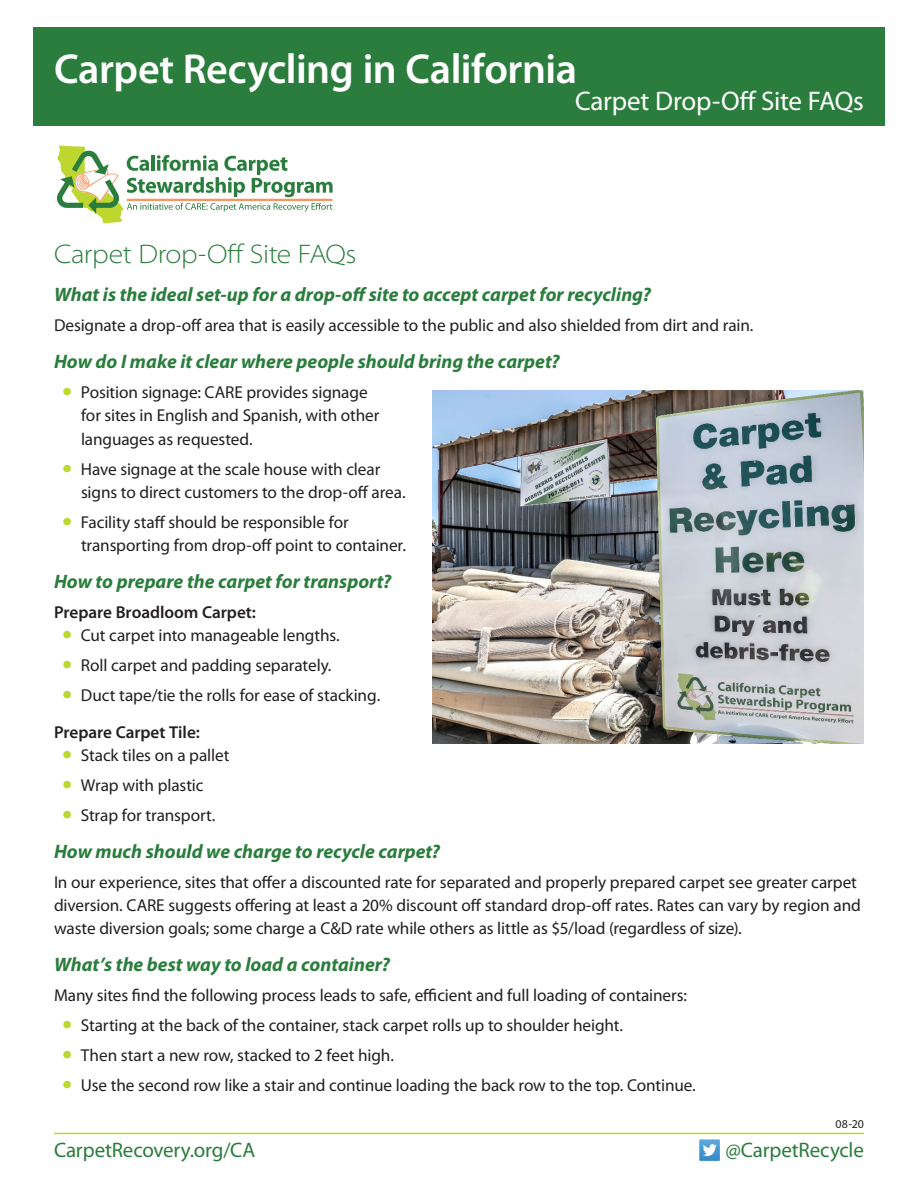
<style>
.page{position:relative;width:918px;height:1188px;background:#fff}
.page>*{position:absolute;margin:0;border:0;box-sizing:border-box;transform-origin:0 0}
.CARE_subhead{font:600 42px "Myriad Pro";letter-spacing:-.01em;color:#fff}
.CARE_subhead-2{font:27px "Myriad Pro";letter-spacing:-.01em;color:#fff}
.CARE_subhead-3{font:300 semi-expanded 27px "Myriad Pro";letter-spacing:-.015em;color:#2a7d3c}
.CARE_subhead-4{font:21px "Myriad Pro";letter-spacing:-.005em;color:#2a7d3c}
.CARE_Question{font:italic 700 19.5px "Myriad Pro";color:#2a7d3c}
.CARE_bodycopy{font:17.25px/23.2px "Myriad Pro";letter-spacing:-.005em;color:#231f20}
.bullet_list{font:17.25px/23.2px "Myriad Pro";letter-spacing:-.005em;color:#231f20}
.bullet_list_last_lin{font:17.25px/23.2px "Myriad Pro";letter-spacing:-.005em;color:#231f20}
.CARE_bodycopy-2{font:600 17.25px "Myriad Pro";letter-spacing:-.005em;color:#231f20}
.CARE_bodycopy-3{font:12px "Myriad Pro";color:#231f20}
.s1{font-size:36px;color:#bed630}
</style>
<div class="page">
<div style="left:33px;top:27px;width:852px;height:99px;background:#2a7d3c"></div>
<svg style="left:56px;top:146px;width:277px;height:77px"></svg>
<hr style="left:54px;top:1133px;width:810px;height:1px;background:#bed630">
<img style="left:699px;top:1139px;width:21px;height:22px">
<img style="left:432px;top:390px;width:432px;height:353px">
<p class="CARE_subhead" style="left:54px;top:42px;width:525px">Carpet Recycling in California</p>
<p class="CARE_subhead-2" style="left:575px;top:85px;width:290px">Carpet Drop-Off Site FAQs</p>
<p class="CARE_subhead-3" style="left:54px;top:239px;width:304px">Carpet Drop-Off Site FAQs</p>
<p class="CARE_Question" style="left:54px;top:282px;width:598px">What is the ideal set-up for a drop-off site to accept carpet for recycling?</p>
<p class="CARE_bodycopy" style="left:54px;top:314px;width:701px">Designate a drop-off area that is easily accessible to the public and also shielded from dirt and rain.</p>
<p class="CARE_Question" style="left:54px;top:349px;width:507px">How do I make it clear where people should bring the carpet?</p>
<p class="bullet_list" style="left:81px;top:381px;width:300px;text-indent:-19px"><span class="s1">•</span> Position signage: CARE provides signage for sites in English and Spanish, with other languages as requested.</p>
<p class="bullet_list" style="left:81px;top:457px;width:326px;text-indent:-19px"><span class="s1">•</span> Have signage at the scale house with clear signs to direct customers to the drop-off area.</p>
<p class="bullet_list_last_lin" style="left:81px;top:510px;width:326px;text-indent:-19px"><span class="s1">•</span> Facility staff should be responsible for transporting from drop-off point to container.</p>
<p class="CARE_Question" style="left:54px;top:569px;width:339px">How to prepare the carpet for transport?</p>
<p class="CARE_bodycopy-2" style="left:54px;top:601px;width:204px">Prepare Broadloom Carpet:</p>
<p class="bullet_list" style="left:62px;top:624px;width:279px"><span class="s1">•</span> Cut carpet into manageable lengths.</p>
<p class="bullet_list" style="left:62px;top:654px;width:271px"><span class="s1">•</span> Roll carpet and padding separately.</p>
<p class="bullet_list_last_lin" style="left:62px;top:684px;width:320px"><span class="s1">•</span> Duct tape/tie the rolls for ease of stacking.</p>
<p class="CARE_bodycopy-2" style="left:54px;top:721px;width:147px">Prepare Carpet Tile:</p>
<p class="bullet_list" style="left:62px;top:744px;width:169px"><span class="s1">•</span> Stack tiles on a pallet</p>
<p class="bullet_list" style="left:62px;top:774px;width:143px"><span class="s1">•</span> Wrap with plastic</p>
<p class="bullet_list_last_lin" style="left:62px;top:804px;width:155px"><span class="s1">•</span> Strap for transport.</p>
<p class="CARE_Question" style="left:54px;top:839px;width:388px">How much should we charge to recycle carpet?</p>
<p class="CARE_bodycopy" style="left:54px;top:870px;width:808px">In our experience, sites that offer a discounted rate for separated and properly prepared carpet see greater carpet diversion. CARE suggests offering at least a 20% discount off standard drop-off rates. Rates can vary by region and waste diversion goals; some charge a C&amp;D rate while others as little as $5/load (regardless of size).</p>
<p class="CARE_Question" style="left:54px;top:952px;width:337px">What’s the best way to load a container?</p>
<p class="CARE_bodycopy" style="left:54px;top:984px;width:635px">Many sites find the following process leads to safe, efficient and full loading of containers:</p>
<p class="bullet_list" style="left:62px;top:1014px;width:563px"><span class="s1">•</span> Starting at the back of the container, stack carpet rolls up to shoulder height.</p>
<p class="bullet_list" style="left:62px;top:1044px;width:333px"><span class="s1">•</span> Then start a new row, stacked to 2 feet high.</p>
<p class="bullet_list_last_lin" style="left:62px;top:1074px;width:635px"><span class="s1">•</span> Use the second row like a stair and continue loading the back row to the top. Continue.</p>
<p class="CARE_bodycopy-3" style="left:836px;top:1117px;width:30px">08-20</p>
<p class="CARE_subhead-4" style="left:54px;top:1137px;width:203px">CarpetRecovery.org/CA</p>
<p class="CARE_subhead-4" style="left:725px;top:1137px;width:140px">@CarpetRecycle</p>
</div>
